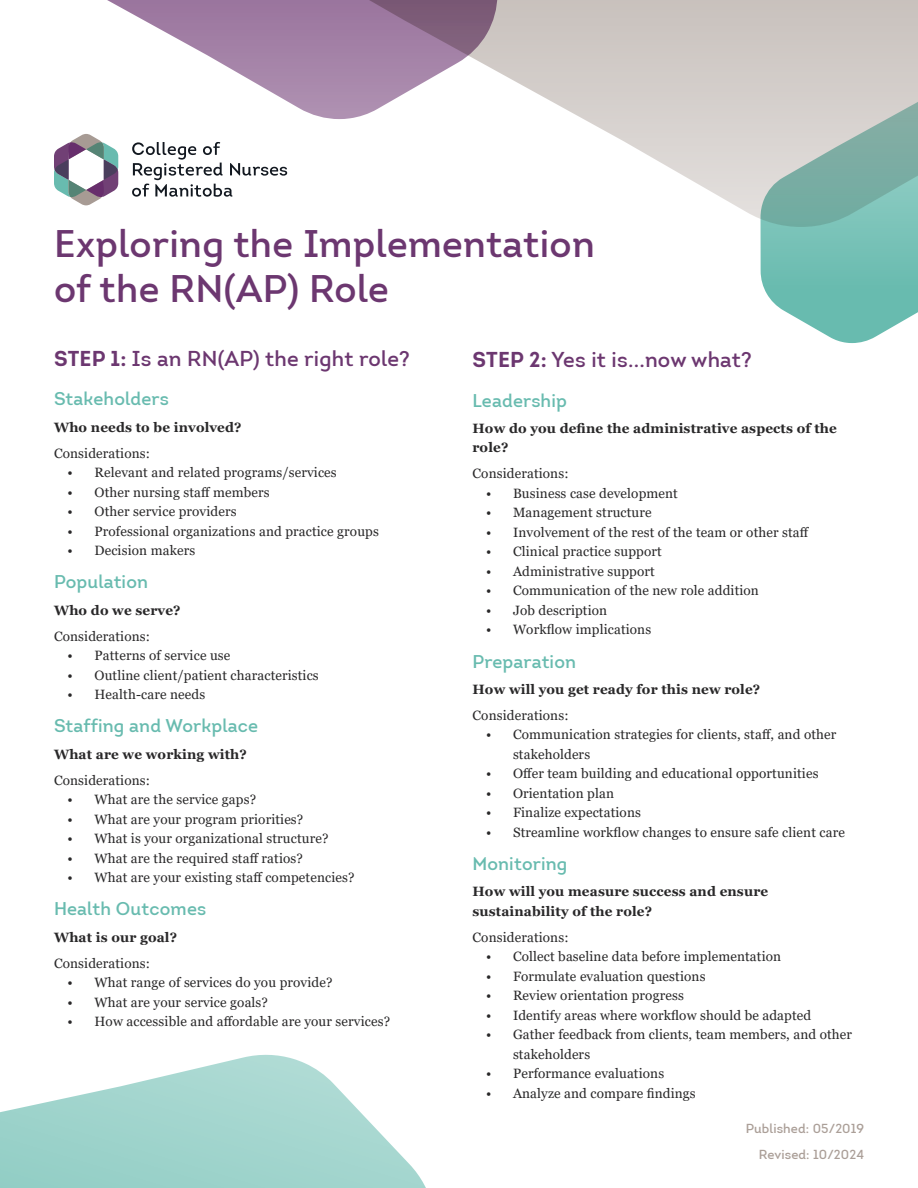
<style>
.page{position:relative;width:918px;height:1188px;background:#fff}
.page>*{position:absolute;margin:0;border:0;box-sizing:border-box;transform-origin:0 0}
.t1{font:37.5px/45px "Intro";letter-spacing:.01em;color:#6c3770}
.t2{font:21px "Intro";letter-spacing:.01em;color:#6c3770}
.t3{font:18px "Intro";letter-spacing:.01em;color:#68bbaf}
.t4{font:13.5px/19.5px "Georgia";letter-spacing:.01em;color:#292829}
.t5{font:700 13.5px/19.5px "Georgia";letter-spacing:.01em;color:#292829}
.t6{font:12.75px/26.2px "Intro";letter-spacing:.01em;color:#ab9f98;text-align:right}
.s1{font-weight:700}
</style>
<div class="page">
<svg style="left:54px;top:134px;width:64px;height:71px"></svg>
<svg style="left:132px;top:142px;width:96px;height:55px"></svg>
<svg style="left:228px;top:0;width:690px;height:227px"></svg>
<svg style="left:107px;top:0;width:391px;height:119px"></svg>
<svg style="left:761px;top:58px;width:157px;height:285px;background:#9ac3bc"></svg>
<svg style="left:0;top:1054px;width:426px;height:134px;fill:#a5d6cf"></svg>
<h1 class="t1" style="left:54px;top:221px;width:542px">Exploring the Implementation of the RN(AP) Role</h1>
<h2 class="t2" style="left:54px;top:345px;width:357px"><span class="s1">STEP 1:</span> Is an RN(AP) the right role?</h2>
<h3 class="t3" style="left:54px;top:388px;width:116px">Stakeholders</h3>
<p class="t5" style="left:54px;top:417px;width:189px">Who needs to be involved?</p>
<p class="t4" style="left:54px;top:444px;width:98px">Considerations:</p>
<p class="t4" style="left:68px;top:463px;width:271px">• Relevant and related programs/services</p>
<p class="t4" style="left:68px;top:483px;width:204px">• Other nursing staff members</p>
<p class="t4" style="left:68px;top:502px;width:171px">• Other service providers</p>
<p class="t4" style="left:68px;top:522px;width:313px">• Professional organizations and practice groups</p>
<p class="t4" style="left:68px;top:541px;width:129px">• Decision makers</p>
<h3 class="t3" style="left:54px;top:571px;width:96px">Population</h3>
<p class="t5" style="left:54px;top:600px;width:128px">Who do we serve?</p>
<p class="t4" style="left:54px;top:627px;width:98px">Considerations:</p>
<p class="t4" style="left:68px;top:646px;width:164px">• Patterns of service use</p>
<p class="t4" style="left:68px;top:666px;width:253px">• Outline client/patient characteristics</p>
<p class="t4" style="left:68px;top:685px;width:139px">• Health-care needs</p>
<h3 class="t3" style="left:54px;top:715px;width:206px">Staffing and Workplace</h3>
<p class="t5" style="left:54px;top:744px;width:194px">What are we working with?</p>
<p class="t4" style="left:54px;top:771px;width:98px">Considerations:</p>
<p class="t4" style="left:68px;top:790px;width:190px">• What are the service gaps?</p>
<p class="t4" style="left:68px;top:810px;width:237px">• What are your program priorities?</p>
<p class="t4" style="left:68px;top:829px;width:263px">• What is your organizational structure?</p>
<p class="t4" style="left:68px;top:849px;width:237px">• What are the required staff ratios?</p>
<p class="t4" style="left:68px;top:868px;width:289px">• What are your existing staff competencies?</p>
<h3 class="t3" style="left:54px;top:898px;width:154px">Health Outcomes</h3>
<p class="t5" style="left:54px;top:927px;width:125px">What is our goal?</p>
<p class="t4" style="left:54px;top:954px;width:98px">Considerations:</p>
<p class="t4" style="left:68px;top:973px;width:267px">• What range of services do you provide?</p>
<p class="t4" style="left:68px;top:993px;width:202px">• What are your service goals?</p>
<p class="t4" style="left:68px;top:1012px;width:324px">• How accessible and affordable are your services?</p>
<h2 class="t2" style="left:472px;top:346px;width:281px"><span class="s1">STEP 2:</span> Yes it is...now what?</h2>
<h3 class="t3" style="left:472px;top:389px;width:96px">Leadership</h3>
<p class="t5" style="left:472px;top:418px;width:366px">How do you define the administrative aspects of the role?</p>
<p class="t4" style="left:472px;top:464px;width:98px">Considerations:</p>
<p class="t4" style="left:486px;top:484px;width:193px">• Business case development</p>
<p class="t4" style="left:486px;top:503px;width:167px">• Management structure</p>
<p class="t4" style="left:486px;top:523px;width:325px">• Involvement of the rest of the team or other staff</p>
<p class="t4" style="left:486px;top:542px;width:177px">• Clinical practice support</p>
<p class="t4" style="left:486px;top:562px;width:170px">• Administrative support</p>
<p class="t4" style="left:486px;top:581px;width:274px">• Communication of the new role addition</p>
<p class="t4" style="left:486px;top:601px;width:123px">• Job description</p>
<p class="t4" style="left:486px;top:620px;width:167px">• Workflow implications</p>
<h3 class="t3" style="left:472px;top:650px;width:105px">Preparation</h3>
<p class="t5" style="left:472px;top:679px;width:289px">How will you get ready for this new role?</p>
<p class="t4" style="left:472px;top:706px;width:98px">Considerations:</p>
<p class="t4" style="left:513px;top:725px;width:325px;text-indent:-27px">• Communication strategies for clients, staff, and other stakeholders</p>
<p class="t4" style="left:486px;top:764px;width:334px">• Offer team building and educational opportunities</p>
<p class="t4" style="left:486px;top:784px;width:129px">• Orientation plan</p>
<p class="t4" style="left:486px;top:803px;width:156px">• Finalize expectations</p>
<p class="t4" style="left:486px;top:823px;width:360px">• Streamline workflow changes to ensure safe client care</p>
<h3 class="t3" style="left:472px;top:852px;width:96px">Monitoring</h3>
<p class="t5" style="left:472px;top:882px;width:297px">How will you measure success and ensure sustainability of the role?</p>
<p class="t4" style="left:472px;top:928px;width:98px">Considerations:</p>
<p class="t4" style="left:486px;top:947px;width:297px">• Collect baseline data before implementation</p>
<p class="t4" style="left:486px;top:967px;width:221px">• Formulate evaluation questions</p>
<p class="t4" style="left:486px;top:986px;width:199px">• Review orientation progress</p>
<p class="t4" style="left:486px;top:1006px;width:327px">• Identify areas where workflow should be adapted</p>
<p class="t4" style="left:513px;top:1025px;width:341px;text-indent:-27px">• Gather feedback from clients, team members, and other stakeholders</p>
<p class="t4" style="left:486px;top:1064px;width:180px">• Performance evaluations</p>
<p class="t4" style="left:486px;top:1084px;width:211px">• Analyze and compare findings</p>
<p class="t6" style="left:746px;top:1115px;width:120px">Published: 05/2019<br>Revised: 10/2024</p>
</div>
